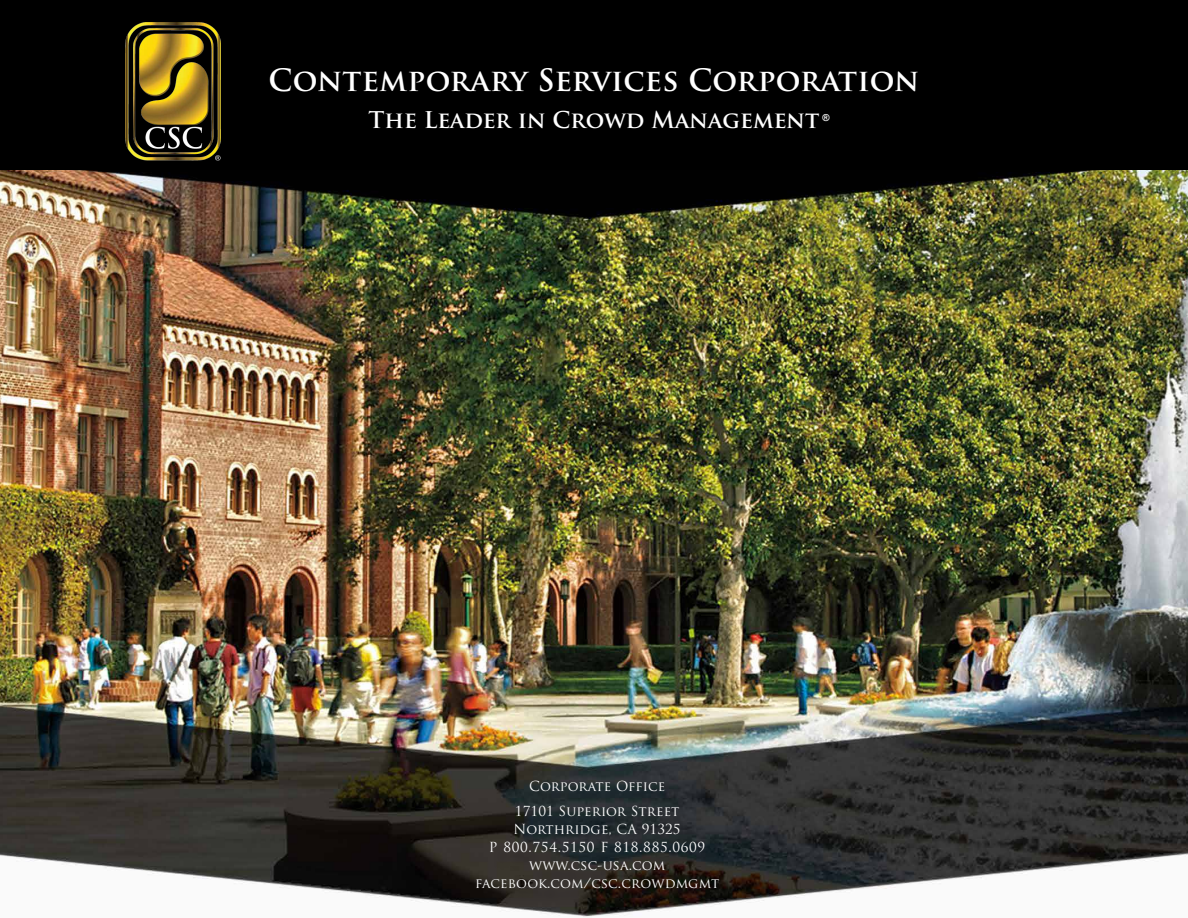
<style>
.page{position:relative;width:1188px;height:918px;background:#fff}
.page>*{position:absolute;margin:0;border:0;box-sizing:border-box;transform-origin:0 0}
.t1{font:700 30px "Trajan Pro";letter-spacing:.01em;color:#fff}
.t2{font:700 22.5px "Trajan Pro";color:#fff}
.t3{font:13.5px "Trajan Pro";letter-spacing:.01em;color:#fff}
.t4{font:13.5px "Trajan Pro";letter-spacing:.05em;color:#fff}
.t5{font:700 9.6px "Arial";color:#fff}
</style>
<div class="page">
<img style="left:0;top:170px;width:1188px;height:747px">
<div style="left:0;top:0;width:1188px;height:170px;background:#000"></div>
<img style="left:125px;top:23px;width:95px;height:138px">
<div style="left:479px;top:784px;width:257px;height:122px;background:#231f20;opacity:.75"></div>
<p class="t1" style="left:269px;top:61px;width:652px">Contemporary Services Corporation</p>
<p class="t2" style="left:369px;top:106px;width:452px">The Leader in Crowd Management</p>
<p class="t5" style="left:822px;top:111px;width:9px">®</p>
<p class="t3" style="left:529px;top:778px;width:137px">Corporate Office</p>
<p class="t3" style="left:515px;top:802px;width:166px">17101 Superior Street</p>
<p class="t3" style="left:514px;top:820px;width:169px">Northridge, CA 91325</p>
<p class="t4" style="left:489px;top:838px;width:218px">P 800.754.5150 F 818.885.0609</p>
<p class="t3" style="left:529px;top:856px;width:138px">www.csc-usa.com</p>
<p class="t3" style="left:475px;top:874px;width:246px">facebook.com/csc.crowdmgmt</p>
</div>
